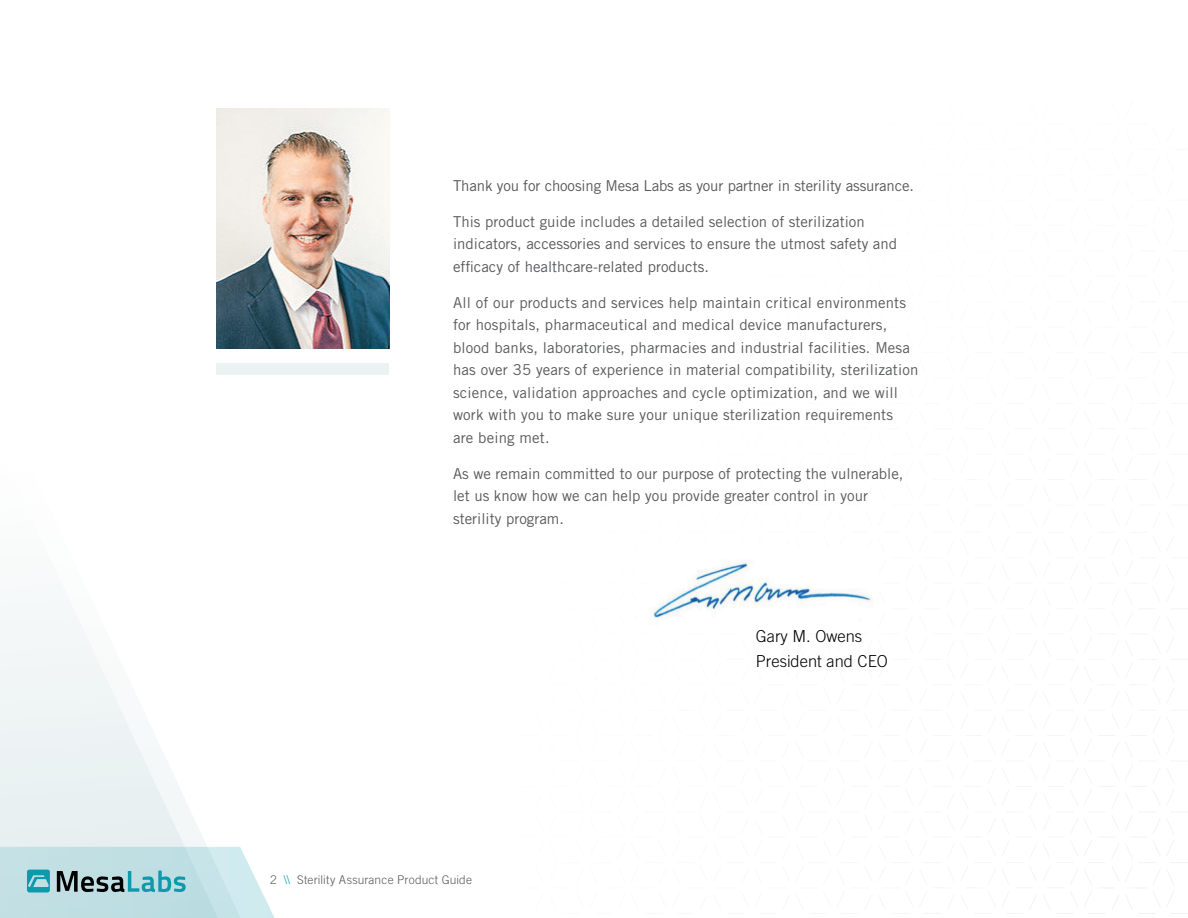
<style>
.page{position:relative;width:1188px;height:918px;background:#fff}
.page>*{position:absolute;margin:0;border:0;box-sizing:border-box;transform-origin:0 0}
.t1{font:300 16.5px/24.8px "Trade Gothic LT Std";color:#000}
.t2{font:15px/22.5px "Trade Gothic LT Std";letter-spacing:.01em;color:#58595b}
.t3{font:15px "Trade Gothic LT Std";letter-spacing:-.01em;color:#58595b}
.t4{font:300 12px "Trade Gothic LT Std";letter-spacing:.01em;color:#58595b}
.s1{color:#0c9aac}
</style>
<div class="page">
<svg style="left:989px;top:725px;width:199px;height:189px"></svg>
<svg style="left:0;top:348px;width:342px;height:499px"></svg>
<svg style="left:0;top:847px;width:275px;height:71px;background:#b7d8dc"></svg>
<div style="left:216px;top:363px;width:173px;height:12px;background:#ebf2f2"></div>
<img style="left:216px;top:108px;width:173px;height:240px">
<img style="left:651px;top:560px;width:220px;height:58px">
<p class="t3" style="left:453px;top:176px;width:462px">Thank you for choosing Mesa Labs as your partner in sterility assurance.</p>
<p class="t2" style="left:453px;top:210px;width:446px">This product guide includes a detailed selection of sterilization indicators, accessories and services to ensure the utmost safety and efficacy of healthcare-related products.</p>
<p class="t2" style="left:453px;top:291px;width:467px">All of our products and services help maintain critical environments for hospitals, pharmaceutical and medical device manufacturers, blood banks, laboratories, pharmacies and industrial facilities. Mesa has over 35 years of experience in material compatibility, sterilization science, validation approaches and cycle optimization, and we will work with you to make sure your unique sterilization requirements<br>are being met.</p>
<p class="t2" style="left:453px;top:462px;width:452px">As we remain committed to our purpose of protecting the vulnerable, let us know how we can help you provide greater control in your sterility program.</p>
<p class="t4" style="left:270px;top:873px;width:204px">2 <span class="s1">\\</span> Sterility Assurance Product Guide</p>
<p class="t1" style="left:756px;top:624px;width:134px">Gary M. Owens<br>President and CEO</p>
</div>
